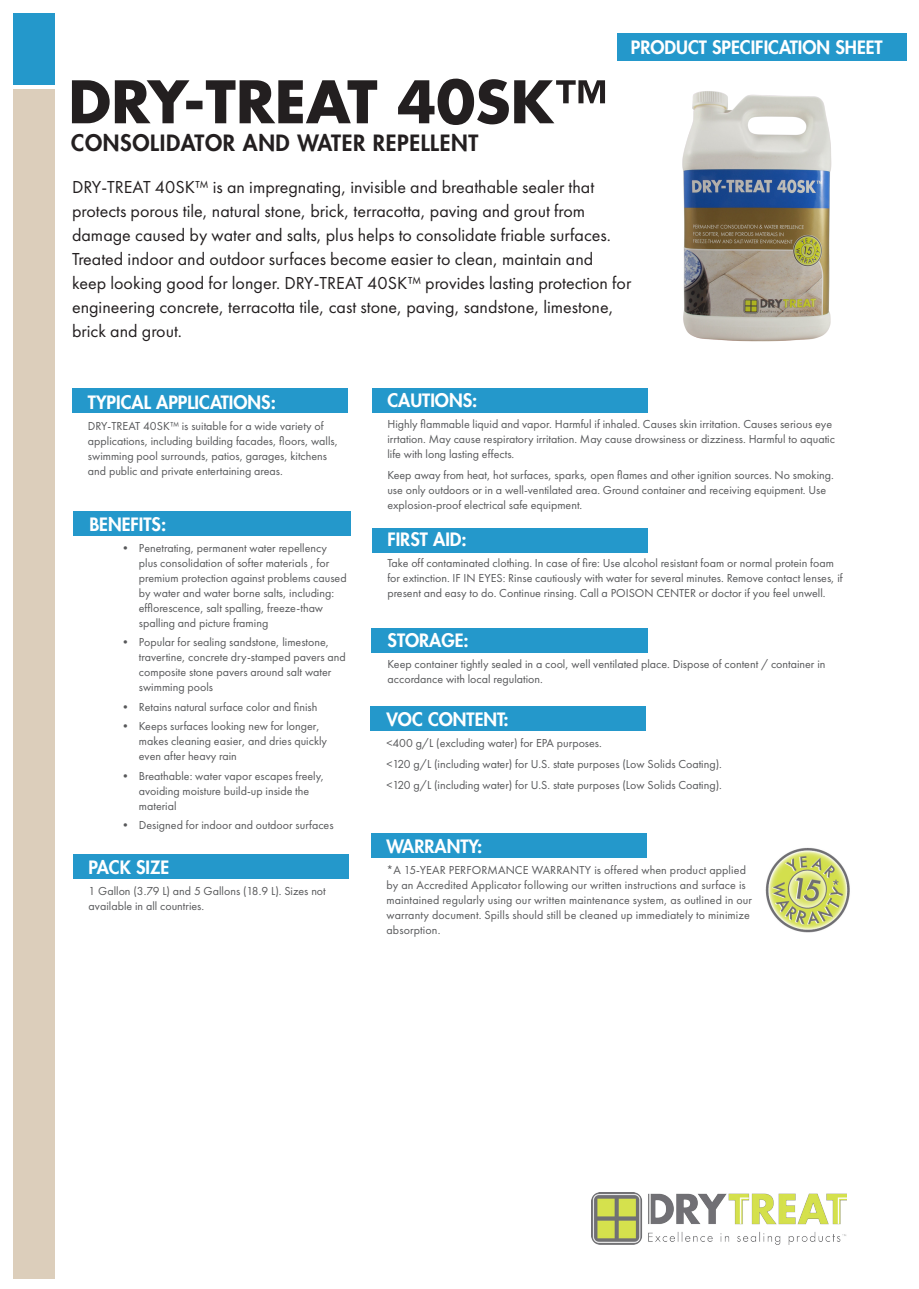
<style>
.page{position:relative;width:919px;height:1289px;background:#fff}
.page>*{position:absolute;margin:0;border:0;box-sizing:border-box;transform-origin:0 0}
.BoldHeaders{font:700 57px "Futura";color:#231f20}
.Headers{font:800 21.9px "Futura LT";letter-spacing:.03em;color:#231f20}
.Body_Copy_larger{font:18px/24px "Futura PT";color:#231f20}
.Headers-2{font:800 18px "Futura LT";color:#fff}
.Body_Copy{font:12px/15px "Futura PT";color:#57585a}
</style>
<div class="page">
<div style="left:371px;top:628px;width:277px;height:24px;background:#2498cb"></div>
<div style="left:74px;top:512px;width:277px;height:24px;background:#2498cb"></div>
<div style="left:72px;top:389px;width:276px;height:24px;background:#2498cb"></div>
<div style="left:73px;top:854px;width:276px;height:24px;background:#2498cb"></div>
<div style="left:371px;top:833px;width:276px;height:24px;background:#2498cb"></div>
<div style="left:370px;top:706px;width:276px;height:24px;background:#2498cb"></div>
<img style="left:682px;top:91px;width:150px;height:251px">
<img style="left:765px;top:847px;width:85px;height:86px">
<div style="left:13px;top:13px;width:41px;height:72px;background:#2498cb"></div>
<div style="left:13px;top:89px;width:41px;height:1190px;background:#dccebb"></div>
<div style="left:617px;top:34px;width:289px;height:27px;background:#2498cb"></div>
<img style="left:591px;top:1192px;width:255px;height:51px">
<div style="left:372px;top:389px;width:276px;height:24px;background:#2498cb"></div>
<div style="left:372px;top:528px;width:276px;height:24px;background:#2498cb"></div>
<p class="BoldHeaders" style="left:68px;top:62px;width:540px">DRY-TREAT 40SK™</p>
<p class="Headers" style="left:71px;top:128px;width:408px">CONSOLIDATOR AND WATER REPELLENT</p>
<p class="Headers-2" style="left:630px;top:35px;width:253px">PRODUCT SPECIFICATION SHEET</p>
<p class="Body_Copy_larger" style="left:72px;top:175px;width:561px">DRY-TREAT 40SK™ is an impregnating, invisible and breathable sealer that protects porous tile, natural stone, brick, terracotta, paving and grout from damage caused by water and salts, plus helps to consolidate friable surfaces.<br>Treated indoor and outdoor surfaces become easier to clean, maintain and keep looking good for longer. DRY-TREAT 40SK™ provides lasting protection for engineering concrete, terracotta tile, cast stone, paving, sandstone, limestone, brick and grout.</p>
<p class="Headers-2" style="left:88px;top:391px;width:189px">TYPICAL APPLICATIONS:</p>
<p class="Body_Copy" style="left:88px;top:419px;width:252px">DRY-TREAT 40SK™ is suitable for a wide variety of applications, including building facades, floors, walls, swimming pool surrounds, patios, garages, kitchens and public and private entertaining areas.</p>
<p class="Headers-2" style="left:89px;top:512px;width:78px">BENEFITS:</p>
<p class="Body_Copy" style="left:139px;top:540px;width:209px;text-indent:-20px">• Penetrating, permanent water repellency plus consolidation of softer materials , for premium protection against problems caused by water and water borne salts, including: efflorescence, salt spalling, freeze-thaw spalling and picture framing</p>
<p class="Body_Copy" style="left:139px;top:634px;width:208px;text-indent:-20px">• Popular for sealing sandstone, limestone, travertine, concrete dry-stamped pavers and composite stone pavers around salt water swimming pools</p>
<p class="Body_Copy" style="left:119px;top:699px;width:199px">• Retains natural surface color and finish</p>
<p class="Body_Copy" style="left:139px;top:718px;width:190px;text-indent:-20px">• Keeps surfaces looking new for longer, makes cleaning easier, and dries quickly even after heavy rain</p>
<p class="Body_Copy" style="left:139px;top:768px;width:187px;text-indent:-20px">• Breathable: water vapor escapes freely, avoiding moisture build-up inside the material</p>
<p class="Body_Copy" style="left:119px;top:817px;width:216px">• Designed for indoor and outdoor surfaces</p>
<p class="Headers-2" style="left:89px;top:855px;width:82px">PACK SIZE</p>
<p class="Body_Copy" style="left:89px;top:883px;width:239px">1 Gallon (3.79 L) and 5 Gallons (18.9 L). Sizes not available in all countries.</p>
<p class="Headers-2" style="left:387px;top:388px;width:91px">CAUTIONS:</p>
<p class="Body_Copy" style="left:387px;top:416px;width:449px">Highly flammable liquid and vapor. Harmful if inhaled. Causes skin irritation. Causes serious eye irrtation. May cause respiratory irritation. May cause drowsiness or dizziness. Harmful to aquatic life with long lasting effects.</p>
<p class="Body_Copy" style="left:387px;top:467px;width:448px">Keep away from heat, hot surfaces, sparks, open flames and other ignition sources. No smoking. use only outdoors or in a well-ventilated area. Ground container and receiving equipment. Use explosion-proof electrical safe equipment.</p>
<p class="Headers-2" style="left:387px;top:527px;width:81px">FIRST AID:</p>
<p class="Body_Copy" style="left:387px;top:555px;width:457px">Take off contaminated clothing. In case of fire: Use alcohol resistant foam or normal protein foam for extinction. IF IN EYES: Rinse cautiously with water for several minutes. Remove contact lenses, if present and easy to do. Continue rinsing. Call a POISON CENTER or doctor if you feel unwell.</p>
<p class="Headers-2" style="left:387px;top:628px;width:83px">STORAGE:</p>
<p class="Body_Copy" style="left:387px;top:656px;width:439px">Keep container tightly sealed in a cool, well ventilated place. Dispose of content / container in accordance with local regulation.</p>
<p class="Headers-2" style="left:386px;top:707px;width:124px">VOC CONTENT:</p>
<p class="Body_Copy" style="left:386px;top:735px;width:217px">&lt;400 g/L (excluding water) for EPA purposes.</p>
<p class="Body_Copy" style="left:386px;top:756px;width:337px">&lt;120 g/L (including water) for U.S. state purposes (Low Solids Coating).</p>
<p class="Body_Copy" style="left:386px;top:777px;width:337px">&lt;120 g/L (including water) for U.S. state purposes (Low Solids Coating).</p>
<p class="Headers-2" style="left:386px;top:834px;width:97px">WARRANTY:</p>
<p class="Body_Copy" style="left:386px;top:862px;width:367px">*A 15-YEAR PERFORMANCE WARRANTY is offered when product applied by an Accredited Applicator following our written instructions and surface is maintained regularly using our written maintenance system, as outlined in our warranty document. Spills should still be cleaned up immediately to minimize absorption.</p>
</div>
